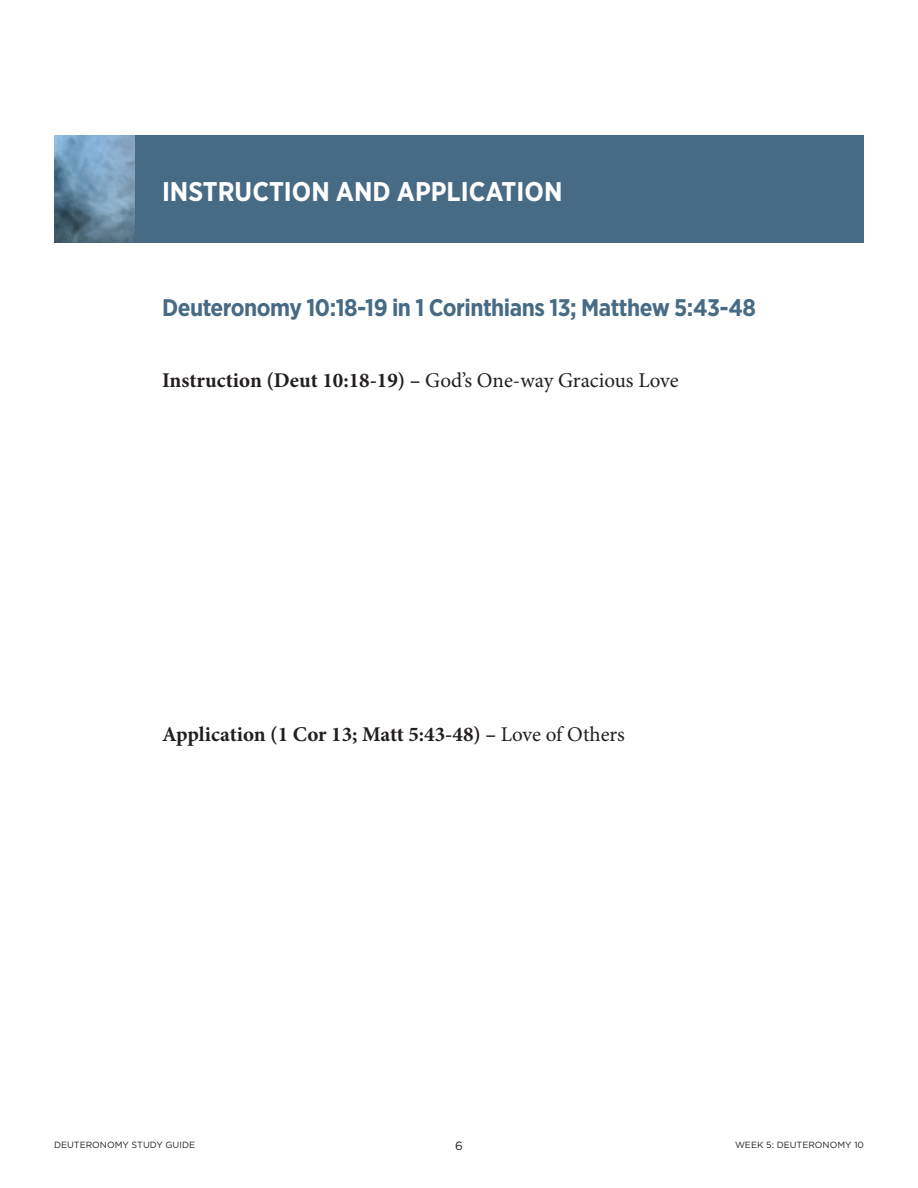
<style>
.page{position:relative;width:918px;height:1188px;background:#fff}
.page>*{position:absolute;margin:0;border:0;box-sizing:border-box;transform-origin:0 0}
.t1{font:700 27px "Gotham Narrow";color:#fff}
.t2{font:700 24px "Gotham Narrow";letter-spacing:-.02em;color:#476b85}
.t3{font:700 21px "Minion Pro";color:#231f20}
.t4{font:12px "Gotham";color:#231f20}
.t5{font:9px "Gotham";color:#231f20}
.s1{font-weight:400}
</style>
<div class="page">
<div style="left:54px;top:135px;width:810px;height:108px;background:#476b85"></div>
<img style="left:54px;top:135px;width:81px;height:108px">
<p class="t1" style="left:162px;top:174px;width:402px">INSTRUCTION AND APPLICATION</p>
<p class="t2" style="left:162px;top:292px;width:595px">Deuteronomy 10:18-19 in 1 Corinthians 13; Matthew 5:43-48</p>
<p class="t3" style="left:162px;top:368px;width:518px">Instruction (Deut 10:18-19) – <span class="s1">God’s One-way Gracious Love</span></p>
<p class="t3" style="left:162px;top:722px;width:465px">Application (1 Cor 13; Matt 5:43-48) – <span class="s1">Love of Others</span></p>
<p class="t5" style="left:54px;top:1139px;width:143px">DEUTERONOMY STUDY GUIDE</p>
<p class="t4" style="left:455px;top:1138px;width:9px">6</p>
<p class="t5" style="left:735px;top:1139px;width:130px">WEEK 5: DEUTERONOMY 10</p>
</div>
